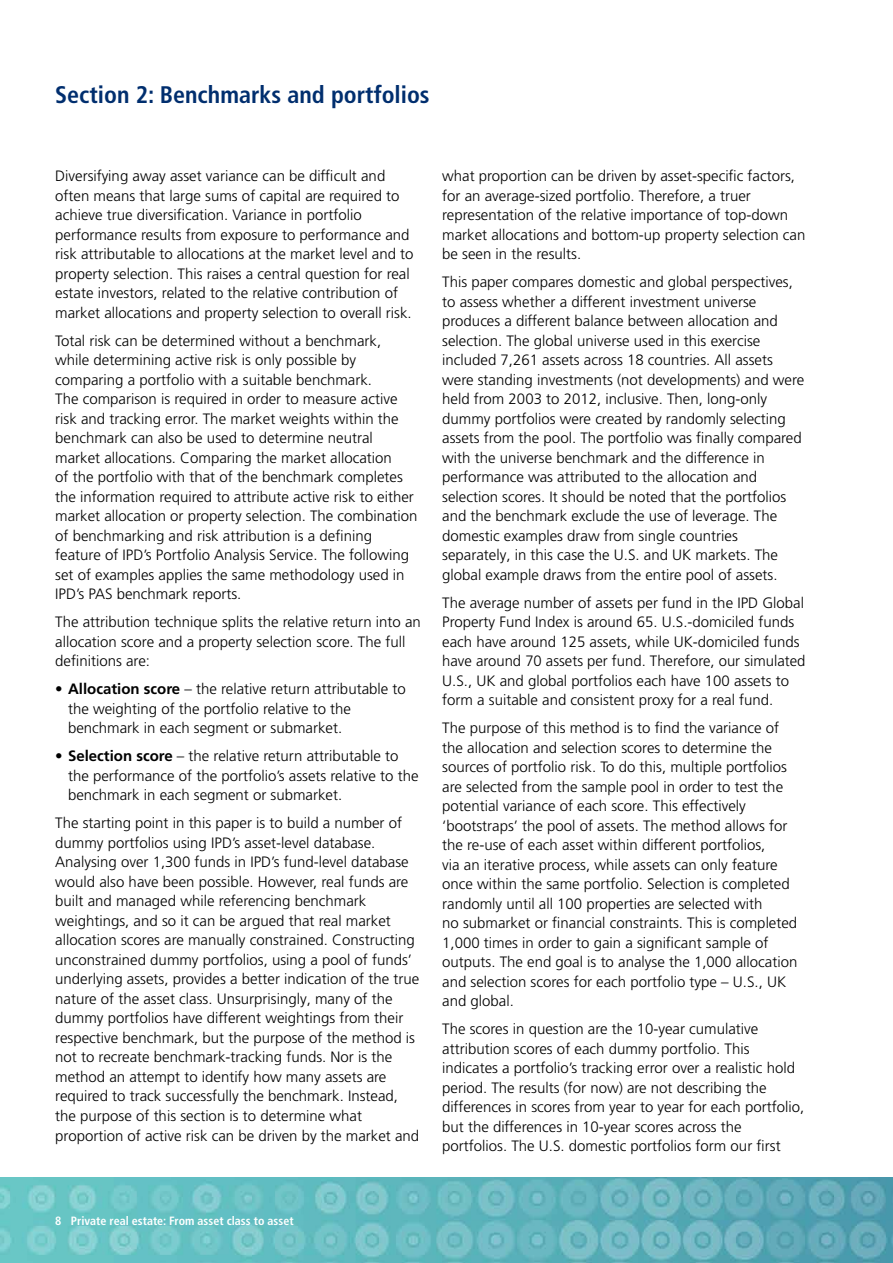
<style>
.page{position:relative;width:893px;height:1263px;background:#fff}
.page>*{position:absolute;margin:0;border:0;box-sizing:border-box;transform-origin:0 0}
.t1{font:700 condensed 24px "Frutiger LT Pro";color:#002e6e}
.t2{font:300 15px/19.5px "Frutiger LT Pro";color:#000}
.t3{font:700 condensed 12px "Frutiger LT Pro";color:#fff}
.s1{font-weight:700}
</style>
<div class="page">
<img style="left:0;top:1178px;width:893px;height:85px">
<h1 class="t1" style="left:55px;top:80px;width:376px">Section 2: Benchmarks and portfolios</h1>
<p class="t2" style="left:55px;top:166px;width:360px">Diversifying away asset variance can be difficult and often means that large sums of capital are required to achieve true diversification. Variance in portfolio performance results from exposure to performance and risk attributable to allocations at the market level and to property selection. This raises a central question for real estate investors, related to the relative contribution of market allocations and property selection to overall risk.</p>
<p class="t2" style="left:55px;top:331px;width:364px">Total risk can be determined without a benchmark, while determining active risk is only possible by comparing a portfolio with a suitable benchmark.<br>The comparison is required in order to measure active risk and tracking error. The market weights within the benchmark can also be used to determine neutral market allocations. Comparing the market allocation<br>of the portfolio with that of the benchmark completes the information required to attribute active risk to either market allocation or property selection. The combination of benchmarking and risk attribution is a defining feature of IPD’s Portfolio Analysis Service. The following set of examples applies the same methodology used in IPD’s PAS benchmark reports.</p>
<p class="t2" style="left:55px;top:613px;width:367px">The attribution technique splits the relative return into an allocation score and a property selection score. The full definitions are:</p>
<p class="t2" style="left:68px;top:680px;width:339px;text-indent:-13px">• <span class="s1">Allocation score</span> – the relative return attributable to the weighting of the portfolio relative to the benchmark in each segment or submarket.</p>
<p class="t2" style="left:68px;top:747px;width:352px;text-indent:-13px">• <span class="s1">Selection score</span> – the relative return attributable to the performance of the portfolio’s assets relative to the benchmark in each segment or submarket.</p>
<p class="t2" style="left:55px;top:814px;width:365px">The starting point in this paper is to build a number of dummy portfolios using IPD’s asset-level database.<br>Analysing over 1,300 funds in IPD’s fund-level database would also have been possible. However, real funds are built and managed while referencing benchmark weightings, and so it can be argued that real market allocation scores are manually constrained. Constructing unconstrained dummy portfolios, using a pool of funds’ underlying assets, provides a better indication of the true nature of the asset class. Unsurprisingly, many of the dummy portfolios have different weightings from their respective benchmark, but the purpose of the method is not to recreate benchmark-tracking funds. Nor is the method an attempt to identify how many assets are required to track successfully the benchmark. Instead, the purpose of this section is to determine what proportion of active risk can be driven by the market and</p>
<p class="t2" style="left:442px;top:167px;width:365px">what proportion can be driven by asset-specific factors, for an average-sized portfolio. Therefore, a truer representation of the relative importance of top-down market allocations and bottom-up property selection can be seen in the results.</p>
<p class="t2" style="left:442px;top:273px;width:364px">This paper compares domestic and global perspectives, to assess whether a different investment universe produces a different balance between allocation and selection. The global universe used in this exercise included 7,261 assets across 18 countries. All assets were standing investments (not developments) and were held from 2003 to 2012, inclusive. Then, long-only dummy portfolios were created by randomly selecting assets from the pool. The portfolio was finally compared with the universe benchmark and the difference in performance was attributed to the allocation and selection scores. It should be noted that the portfolios and the benchmark exclude the use of leverage. The domestic examples draw from single countries separately, in this case the U.S. and UK markets. The global example draws from the entire pool of assets.</p>
<p class="t2" style="left:442px;top:593px;width:365px">The average number of assets per fund in the IPD Global Property Fund Index is around 65. U.S.-domiciled funds each have around 125 assets, while UK-domiciled funds have around 70 assets per fund. Therefore, our simulated U.S., UK and global portfolios each have 100 assets to form a suitable and consistent proxy for a real fund.</p>
<p class="t2" style="left:442px;top:719px;width:357px">The purpose of this method is to find the variance of the allocation and selection scores to determine the sources of portfolio risk. To do this, multiple portfolios are selected from the sample pool in order to test the potential variance of each score. This effectively ‘bootstraps’ the pool of assets. The method allows for the re-use of each asset within different portfolios,<br>via an iterative process, while assets can only feature once within the same portfolio. Selection is completed randomly until all 100 properties are selected with<br>no submarket or financial constraints. This is completed 1,000 times in order to gain a significant sample of outputs. The end goal is to analyse the 1,000 allocation and selection scores for each portfolio type – U.S., UK and global.</p>
<p class="t2" style="left:442px;top:1020px;width:363px">The scores in question are the 10-year cumulative attribution scores of each dummy portfolio. This indicates a portfolio’s tracking error over a realistic hold period. The results (for now) are not describing the differences in scores from year to year for each portfolio, but the differences in 10-year scores across the portfolios. The U.S. domestic portfolios form our first</p>
<p class="t3" style="left:55px;top:1214px;width:240px">8 Private real estate: From asset class to asset</p>
</div>
